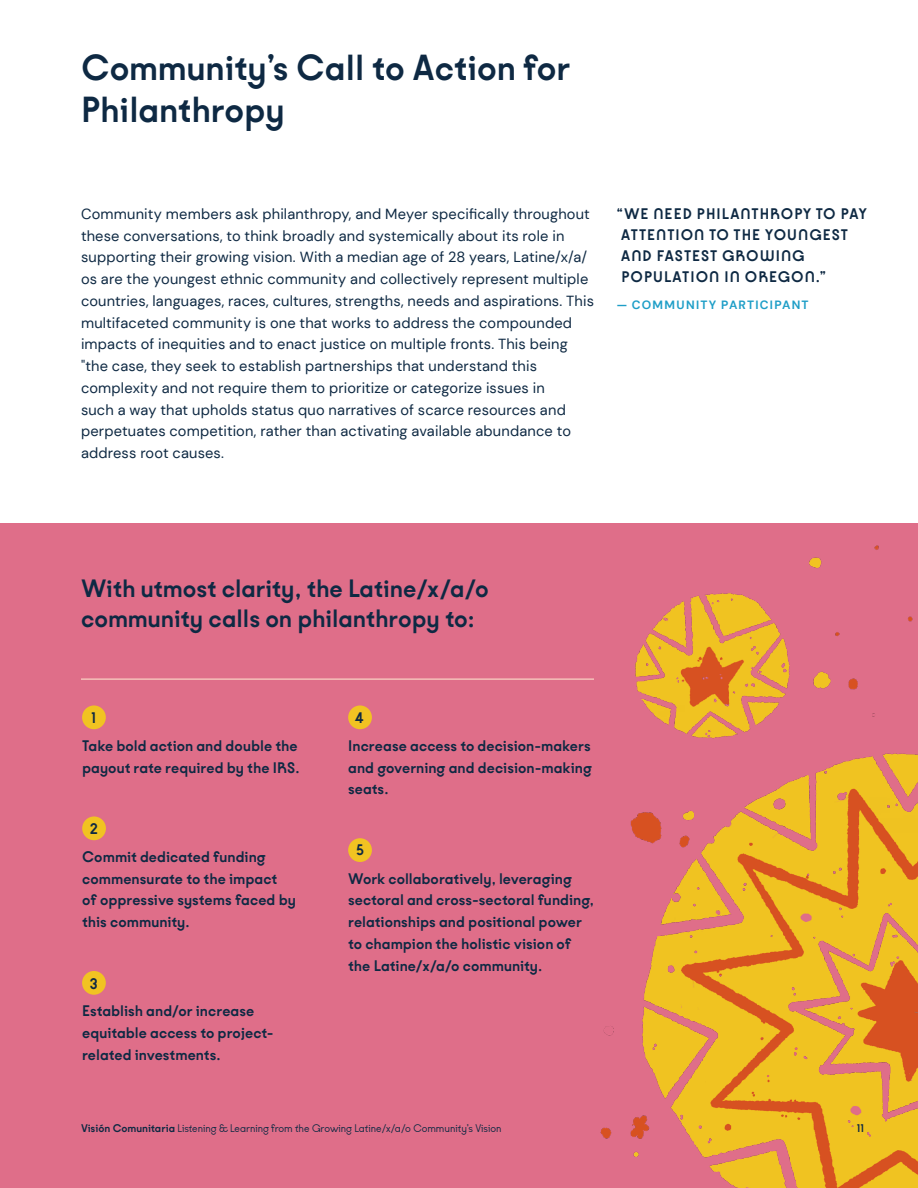
<style>
.page{position:relative;width:918px;height:1188px;background:#fff}
.page>*{position:absolute;margin:0;border:0;box-sizing:border-box;transform-origin:0 0}
.t1{font:700 39px/42px "Kobe";color:#0e2943}
.t2{font:700 27px/30px "Kobe";color:#0e2943}
.t3{font:700 16.5px/21.8px "Kobe";color:#0e2943}
.t4{font:700 16.5px/21px "Kobe";letter-spacing:.06em;color:#0e2943}
.t5{font:14.7px/21.8px "DM Sans";letter-spacing:.01em;color:#0e2943}
.t6{font:12px "Kobe";color:#0e2943}
.t7{font:700 12px "DM Sans";letter-spacing:.1em;color:#1e9ec7}
.t8{font:700 12px "Kobe";color:#0e2943}
.s1{font-weight:700}
</style>
<div class="page">
<div style="left:0;top:524px;width:918px;height:664px;background:#df6e89"></div>
<img style="left:594px;top:523px;width:324px;height:665px">
<div style="left:82px;top:705px;width:24px;height:24px;background:#f1c322;border-radius:50%"></div>
<div style="left:82px;top:816px;width:24px;height:24px;background:#f1c322;border-radius:50%"></div>
<div style="left:82px;top:971px;width:24px;height:24px;background:#f1c322;border-radius:50%"></div>
<div style="left:348px;top:705px;width:24px;height:24px;background:#f1c322;border-radius:50%"></div>
<div style="left:348px;top:838px;width:24px;height:24px;background:#f1c322;border-radius:50%"></div>
<hr style="left:81px;top:679px;width:513px;height:1px;background:#ffebd2">
<h1 class="t1" style="left:81px;top:48px;width:491px">Community’s Call to Action for<br>Philanthropy</h1>
<p class="t5" style="left:81px;top:203px;width:514px">Community members ask philanthropy, and Meyer specifically throughout these conversations, to think broadly and systemically about its role in supporting their growing vision. With a median age of 28 years, Latine/x/a/ os are the youngest ethnic community and collectively represent multiple countries, languages, races, cultures, strengths, needs and aspirations. This multifaceted community is one that works to address the compounded impacts of inequities and to enact justice on multiple fronts. This being "the case, they seek to establish partnerships that understand this complexity and not require them to prioritize or categorize issues in<br>such a way that upholds status quo narratives of scarce resources and perpetuates competition, rather than activating available abundance to address root causes.</p>
<p class="t4" style="left:617px;top:204px;width:252px">“WE NEED PHILANTHROPY TO PAY<br>ATTENTION TO THE YOUNGEST<br>AND FASTEST GROWING<br>POPULATION IN OREGON.”</p>
<p class="t7" style="left:617px;top:297px;width:193px">— COMMUNITY PARTICIPANT</p>
<h2 class="t2" style="left:81px;top:575px;width:409px">With utmost clarity, the Latine/x/a/o community calls on philanthropy to:</h2>
<p class="t3" style="left:82px;top:705px;width:217px;line-height:27.8px;text-indent:9px">1<br>Take bold action and double the</p>
<p class="t3" style="left:82px;top:758px;width:219px">payout rate required by the IRS.</p>
<p class="t3" style="left:82px;top:815px;width:185px;line-height:28.3px;text-indent:8px">2<br>Commit dedicated funding</p>
<p class="t3" style="left:82px;top:869px;width:215px">commensurate to the impact of oppressive systems faced by this community.</p>
<p class="t3" style="left:82px;top:970px;width:174px;line-height:27.9px;text-indent:8px">3<br>Establish and/or increase</p>
<p class="t3" style="left:82px;top:1023px;width:193px">equitable access to project&shy;related investments.</p>
<p class="t3" style="left:348px;top:705px;width:244px;line-height:28px;text-indent:7px">4<br>Increase access to decision-makers</p>
<p class="t3" style="left:348px;top:758px;width:245px">and governing and decision-making seats.</p>
<p class="t3" style="left:348px;top:837px;width:225px;line-height:28.3px;text-indent:8px">5<br>Work collaboratively, leveraging</p>
<p class="t3" style="left:348px;top:890px;width:247px">sectoral and cross-sectoral funding, relationships and positional power to champion the holistic vision of the Latine/x/a/o community.</p>
<p class="t6" style="left:81px;top:1122px;width:422px"><span class="s1">Visión Comunitaria</span> Listening &amp; Learning from the Growing Latine/x/a/o Community’s Vision</p>
<p class="t8" style="left:857px;top:1122px;width:9px">11</p>
</div>
